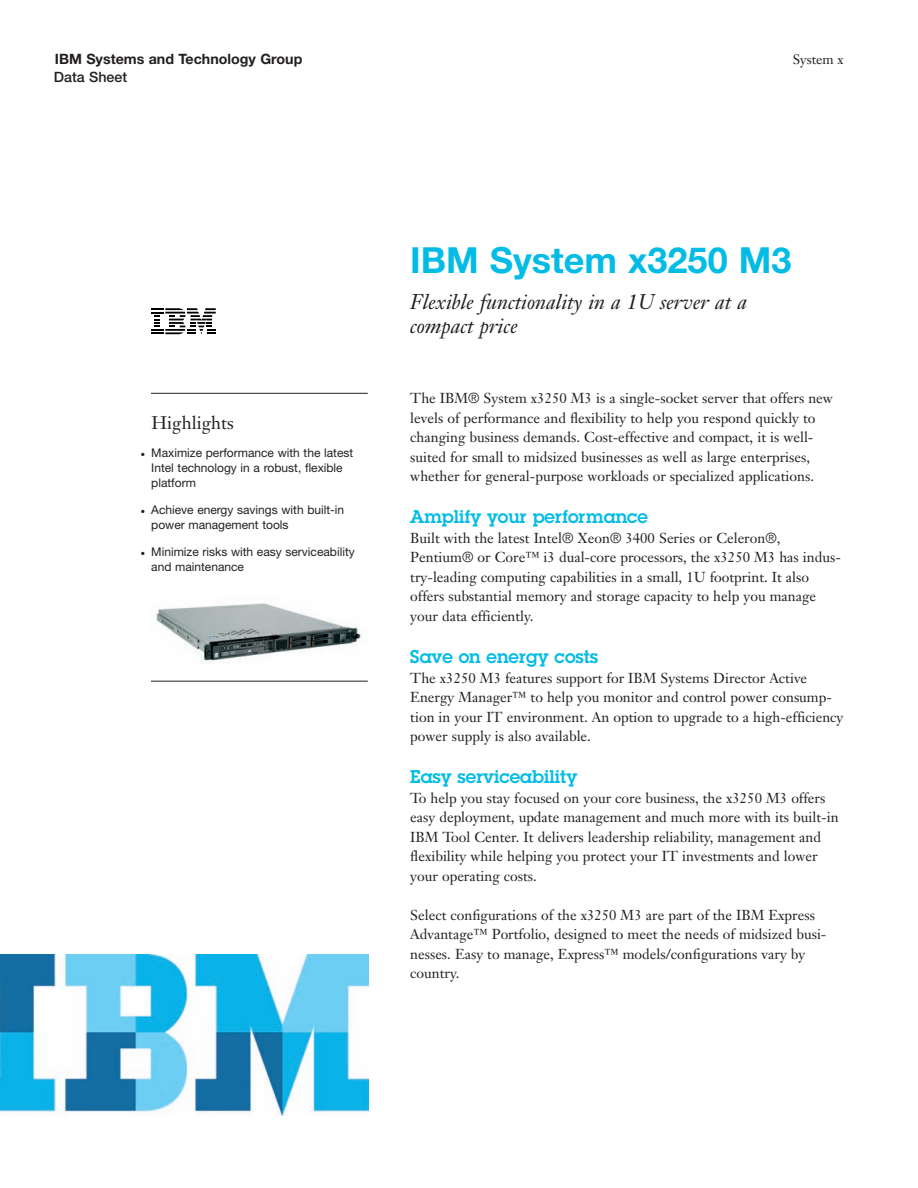
<style>
.page{position:relative;width:918px;height:1188px;background:#fff}
.page>*{position:absolute;margin:0;border:0;box-sizing:border-box;transform-origin:0 0}
.t1{font:700 36px "Helvetica Neue";color:#02bce5}
.t2{font:italic 21px/24px "Janson Text";color:#231f20}
.t3{font:600 18px "Lubalin Graph Std";color:#02bce5}
.t4{font:18px "Janson Text";color:#231f20}
.t5{font:14.25px/19.5px "Janson Text";color:#231f20}
.t6{font:700 14.25px/18.3px "Helvetica Neue";color:#231f20}
.t7{font:13.5px "Janson Text";color:#231f20}
.t8{font:12px/15px "Helvetica Neue";color:#231f20}
.s1{font-weight:500}
.s2{font-family:"Helvetica Neue";font-weight:300}
</style>
<div class="page">
<svg style="left:151px;top:308px;width:65px;height:26px"></svg>
<hr style="left:151px;top:393px;width:217px;height:1px;background:#231f20">
<hr style="left:151px;top:681px;width:217px;height:1px;background:#231f20">
<img style="left:0;top:955px;width:368px;height:161px">
<img style="left:156px;top:603px;width:206px;height:61px">
<h2 class="t6" style="left:54px;top:51px;width:250px">IBM Systems and Technology Group<br><span class="s1">Data Sheet</span></h2>
<h2 class="t7" style="left:793px;top:54px;width:52px">System x</h2>
<h2 class="t4" style="left:152px;top:416px;width:84px">Highlights</h2>
<p class="t8" style="left:151px;top:447px;width:204px;text-indent:-10px">● Maximize performance with the latest<br>Intel technology in a robust, flexible platform</p>
<p class="t8" style="left:151px;top:504px;width:195px;text-indent:-10px">● Achieve energy savings with built-in power management tools</p>
<p class="t8" style="left:151px;top:546px;width:205px;text-indent:-10px">● Minimize risks with easy serviceability and maintenance</p>
<h1 class="t1" style="left:410px;top:248px;width:383px">IBM System x3250 M3</h1>
<h2 class="t2" style="left:410px;top:292px;width:338px">Flexible functionality in a 1U server at a compact price</h2>
<p class="t5" style="left:410px;top:390px;width:424px">The IBM<span class="s2">®</span> System x3250 M3 is a single-socket server that offers new levels of performance and flexibility to help you respond quickly to changing business demands. Cost-effective and compact, it is well&shy;suited for small to midsized businesses as well as large enterprises, whether for general-purpose workloads or specialized applications.</p>
<h2 class="t3" style="left:410px;top:511px;width:239px">Amplify your performance</h2>
<p class="t5" style="left:410px;top:530px;width:432px">Built with the latest Intel<span class="s2">®</span> Xeon<span class="s2">®</span> 3400 Series or Celeron<span class="s2">®</span>, Pentium<span class="s2">®</span> or Core™ i3 dual-core processors, the x3250 M3 has indus&shy;try-leading computing capabilities in a small, 1U footprint. It also offers substantial memory and storage capacity to help you manage your data efficiently.</p>
<h2 class="t3" style="left:410px;top:650px;width:189px">Save on energy costs</h2>
<p class="t5" style="left:410px;top:669px;width:435px">The x3250 M3 features support for IBM Systems Director Active Energy Manager™ to help you monitor and control power consump&shy;tion in your IT environment. An option to upgrade to a high-efficiency power supply is also available.</p>
<h2 class="t3" style="left:410px;top:770px;width:168px">Easy serviceability</h2>
<p class="t5" style="left:410px;top:790px;width:430px">To help you stay focused on your core business, the x3250 M3 offers easy deployment, update management and much more with its built-in IBM Tool Center. It delivers leadership reliability, management and flexibility while helping you protect your IT investments and lower your operating costs.</p>
<p class="t5" style="left:410px;top:907px;width:418px">Select configurations of the x3250 M3 are part of the IBM Express Advantage™ Portfolio, designed to meet the needs of midsized busi&shy;nesses. Easy to manage, Express™ models/configurations vary by country.</p>
</div>
